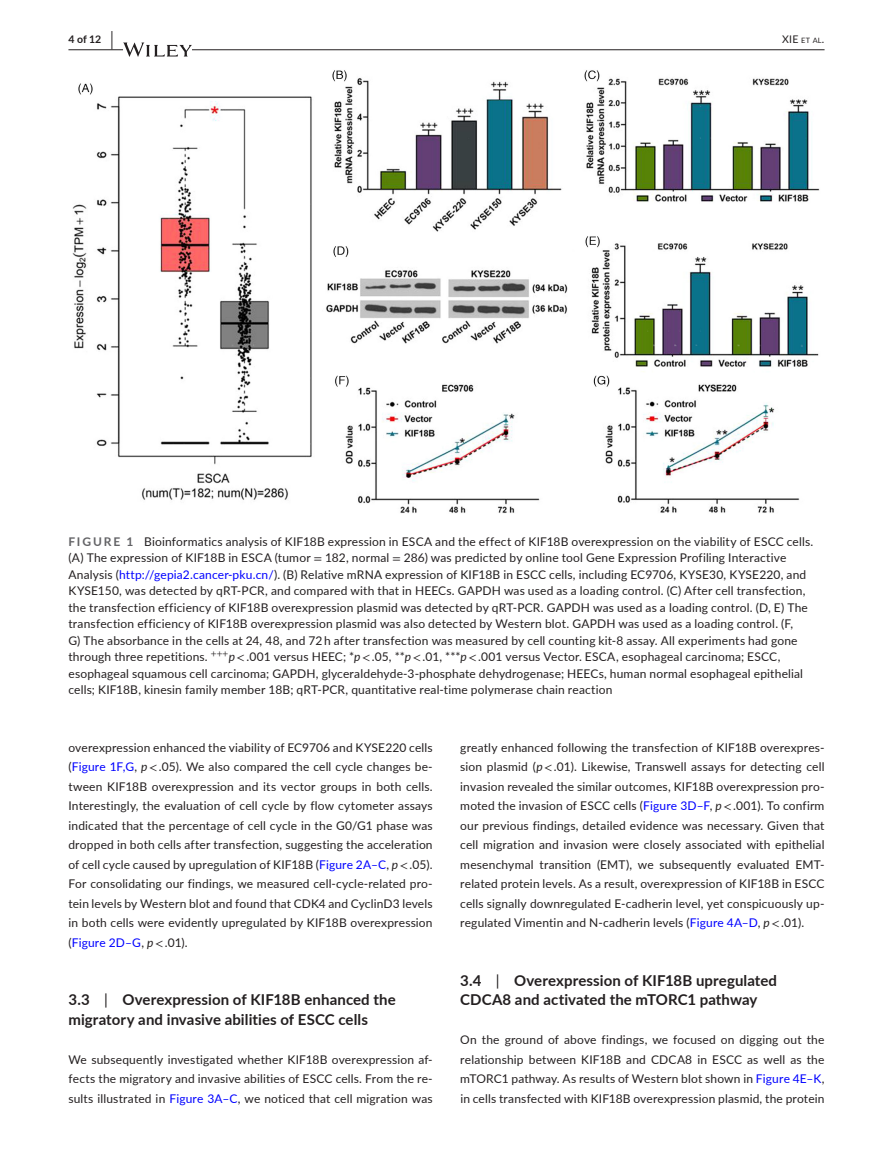
<style>
.page{position:relative;width:893px;height:1174px;background:#fff}
.page>*{position:absolute;margin:0;border:0;box-sizing:border-box;transform-origin:0 0}
.t1{font:700 15px/19.5px "Lato";letter-spacing:.005em;color:#231f20}
.t2{font:12px/19.5px "Lato";letter-spacing:.015em;color:#231f20;text-align:justify}
.t3{font:10.5px "Lato";color:#231f20}
.t4{font:700 10.5px "Lato";color:#231f20}
.t5{font:8.4px "STIX";color:#231f20}
.s1{font-size:19.5px}
.s2{font-size:7.35px}
.s3{font-weight:700;color:#636366}
.s4{font-family:"STIX"}
.s5{color:#00f}
.s6{font-style:italic}
.s7{font-weight:400}
</style>
<div class="page">
<hr style="left:68px;top:49px;width:756px;height:1px;background:#231f20">
<svg style="left:123px;top:42px;width:69px;height:15px"></svg>
<img style="left:72px;top:70px;width:748px;height:443px">
<p class="t4" style="left:68px;top:31px;width:46px">4 of 12 <span class="s1">|</span></p>
<p class="t3" style="left:782px;top:31px;width:44px">XIE <span class="s2">et al</span>.</p>
<p class="t2" style="left:68px;top:532px;width:746px;line-height:16.5px;text-align:left"><span class="s3">FIGURE 1</span> Bioinformatics analysis of KIF18B expression in ESCA and the effect of KIF18B overexpression on the viability of ESCC cells. (A) The expression of KIF18B in ESCA (tumor <span class="s4">=</span> 182, normal <span class="s4">=</span> 286) was predicted by online tool Gene Expression Profiling Interactive Analysis (<span class="s5">http://gepia2.cancer-pku.cn/</span>). (B) Relative mRNA expression of KIF18B in ESCC cells, including EC9706, KYSE30, KYSE220, and KYSE150, was detected by qRT-PCR, and compared with that in HEECs. GAPDH was used as a loading control. (C) After cell transfection, the transfection efficiency of KIF18B overexpression plasmid was detected by qRT-PCR. GAPDH was used as a loading control. (D, E) The transfection efficiency of KIF18B overexpression plasmid was also detected by Western blot. GAPDH was used as a loading control. (F,<br>G) The absorbance in the cells at 24, 48, and 72 h after transfection was measured by cell counting kit-8 assay. All experiments had gone through three repetitions.</p>
<p class="t5" style="left:211px;top:647px;width:19px">+++</p>
<p class="t2" style="left:68px;top:648px;width:736px;line-height:16.5px;text-align:left;text-indent:160px"><span class="s6">p</span><span class="s4">&lt;</span> .001 versus HEEC; *<span class="s6">p</span><span class="s4">&lt;</span> .05, **<span class="s6">p</span><span class="s4">&lt;</span> .01, ***<span class="s6">p</span><span class="s4">&lt;</span> .001 versus Vector. ESCA, esophageal carcinoma; ESCC, esophageal squamous cell carcinoma; GAPDH, glyceraldehyde-3-phosphate dehydrogenase; HEECs, human normal esophageal epithelial cells; KIF18B, kinesin family member 18B; qRT-PCR, quantitative real-time polymerase chain reaction</p>
<p class="t2" style="left:68px;top:737px;width:366px">overexpression enhanced the viability of EC9706 and KYSE220 cells (<span class="s5">Figure 1F,G</span>, <span class="s6">p</span><span class="s4">&lt;</span> .05). We also compared the cell cycle changes be&shy;tween KIF18B overexpression and its vector groups in both cells.<br>Interestingly, the evaluation of cell cycle by flow cytometer assays indicated that the percentage of cell cycle in the G0/G1 phase was dropped in both cells after transfection, suggesting the acceleration of cell cycle caused by upregulation of KIF18B (<span class="s5">Figure 2A–C</span>, <span class="s6">p</span><span class="s4">&lt;</span> .05).<br>For consolidating our findings, we measured cell-cycle-related pro&shy;tein levels by Western blot and found that CDK4 and CyclinD3 levels in both cells were evidently upregulated by KIF18B overexpression (<span class="s5">Figure 2D–G</span>, <span class="s6">p</span><span class="s4">&lt;</span> .01).</p>
<p class="t1" style="left:68px;top:989px;width:329px">3.3 <span class="s7">|</span> Overexpression of KIF18B enhanced the migratory and invasive abilities of ESCC cells</p>
<p class="t2" style="left:68px;top:1049px;width:366px">We subsequently investigated whether KIF18B overexpression af&shy;fects the migratory and invasive abilities of ESCC cells. From the re&shy;sults illustrated in <span class="s5">Figure 3A–C</span>, we noticed that cell migration was</p>
<p class="t2" style="left:460px;top:737px;width:366px">greatly enhanced following the transfection of KIF18B overexpres&shy;sion plasmid (<span class="s6">p</span><span class="s4">&lt;</span> .01). Likewise, Transwell assays for detecting cell invasion revealed the similar outcomes, KIF18B overexpression pro&shy;moted the invasion of ESCC cells (<span class="s5">Figure 3D–F</span>, <span class="s6">p</span><span class="s4">&lt;</span> .001). To confirm our previous findings, detailed evidence was necessary. Given that cell migration and invasion were closely associated with epithelial mesenchymal transition (EMT), we subsequently evaluated EMT&shy;related protein levels. As a result, overexpression of KIF18B in ESCC cells signally downregulated E-cadherin level, yet conspicuously up&shy;regulated Vimentin and N-cadherin levels (<span class="s5">Figure 4A–D</span>, <span class="s6">p</span><span class="s4">&lt;</span> .01).</p>
<p class="t1" style="left:460px;top:970px;width:318px">3.4 <span class="s7">|</span> Overexpression of KIF18B upregulated<br>CDCA8 and activated the mTORC1 pathway</p>
<p class="t2" style="left:460px;top:1029px;width:366px">On the ground of above findings, we focused on digging out the relationship between KIF18B and CDCA8 in ESCC as well as the mTORC1 pathway. As results of Western blot shown in <span class="s5">Figure 4E–K</span>, in cells transfected with KIF18B overexpression plasmid, the protein</p>
</div>
